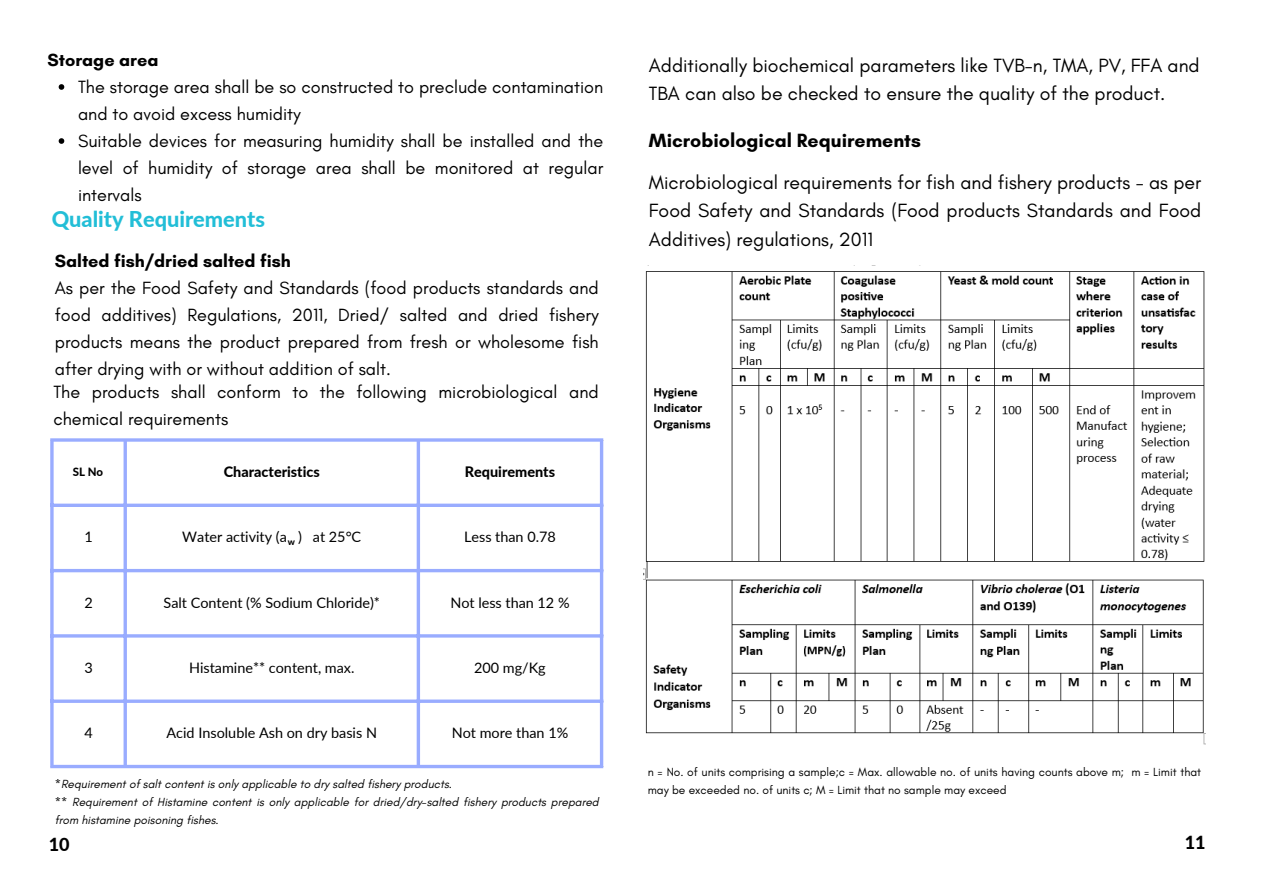
<style>
.page{position:relative;width:1263px;height:894px;background:#fff}
.page>*{position:absolute;margin:0;border:0;box-sizing:border-box;transform-origin:0 0}
.t1{font:800 21.75px "Lato";color:#22bed7}
.t2{font:19.5px/28.2px "Glacial Indifference";color:#000}
.t3{font:700 19.5px "Glacial Indifference";color:#000}
.t4{font:18px/27px "Glacial Indifference";color:#000}
.t5{font:700 18px "Glacial Indifference";color:#000}
.t6{font:800 18px "Lato";color:#000}
.t7{font:14.4px "Lato";color:#000}
.t8{font:800 14.4px "Lato";color:#000}
.t9{font:italic 12px/18px "Glacial Indifference";color:#000}
.t10{font:12px/18px "Glacial Indifference";color:#000}
.t11{font:800 11.4px "Lato";color:#000}
.t12{font:800 8.85px "Lato";color:#000}
.s1{font-weight:700}
</style>
<div class="page">
<svg style="left:50px;top:441px;width:4px;height:323px"></svg>
<hr style="left:124px;top:441px;width:3px;height:323px;background:#99acff">
<hr style="left:417px;top:441px;width:3px;height:323px;background:#99acff">
<hr style="left:600px;top:441px;width:3px;height:323px;background:#99acff">
<hr style="left:50px;top:438px;width:553px;height:3px;background:#99acff">
<svg style="left:50px;top:503px;width:550px;height:4px;background:#a8b8ff"></svg>
<svg style="left:50px;top:568px;width:550px;height:4px;fill:#99acff"></svg>
<hr style="left:50px;top:634px;width:553px;height:3px;background:#99acff">
<hr style="left:50px;top:699px;width:553px;height:3px;background:#99acff">
<svg style="left:50px;top:764px;width:553px;height:4px;fill:#99acff"></svg>
<img style="left:643px;top:265px;width:563px;height:480px">
<svg style="left:59px;top:84px;width:5px;height:6px"></svg>
<svg style="left:59px;top:138px;width:5px;height:6px"></svg>
<p class="t5" style="left:47px;top:49px;width:113px">Storage area</p>
<p class="t4" style="left:78px;top:73px;width:527px">The storage area shall be so constructed to preclude contamination and to avoid excess humidity</p>
<h3 class="t4" style="left:78px;top:127px;width:527px;text-align:justify">Suitable devices for measuring humidity shall be installed and the level of humidity of storage area shall be monitored at regular intervals</h3>
<h2 class="t1" style="left:52px;top:205px;width:215px">Quality Requirements</h2>
<h2 class="t4" style="left:55px;top:247px;width:545px"><span class="s1">Salted fish/dried salted fish<br></span>As per the Food Safety and Standards (food products standards and food additives) Regulations, 2011, Dried/ salted and dried fishery products means the product prepared from fresh or wholesome fish after drying with or without addition of salt.</h2>
<p class="t4" style="left:53px;top:378px;width:547px">The products shall conform to the following microbiological and chemical requirements</p>
<p class="t11" style="left:73px;top:464px;width:32px">SL No</p>
<p class="t8" style="left:224px;top:462px;width:98px">Characteristics</p>
<h1 class="t8" style="left:465px;top:462px;width:92px">Requirements</h1>
<h3 class="t7" style="left:84px;top:528px;width:10px">1</h3>
<h3 class="t7" style="left:182px;top:528px;width:180px">Water activity (a ) at 25°C</h3>
<p class="t7" style="left:464px;top:528px;width:93px">Less than 0.78</p>
<h3 class="t12" style="left:288px;top:536px;width:9px">w</h3>
<p class="t7" style="left:84px;top:593px;width:10px">2</p>
<p class="t7" style="left:164px;top:593px;width:218px">Salt Content (% Sodium Chloride)*</p>
<p class="t7" style="left:450px;top:593px;width:121px">Not less than 12 %</p>
<p class="t7" style="left:84px;top:658px;width:10px">3</p>
<p class="t7" style="left:189px;top:658px;width:167px">Histamine** content, max.</p>
<p class="t7" style="left:474px;top:658px;width:73px">200 mg/Kg</p>
<p class="t7" style="left:84px;top:723px;width:10px">4</p>
<p class="t7" style="left:167px;top:723px;width:212px">Acid Insoluble Ash on dry basis N</p>
<p class="t7" style="left:452px;top:723px;width:118px">Not more than 1%</p>
<p class="t9" style="left:55px;top:774px;width:399px">*Requirement of salt content is only applicable to dry salted fishery products.</p>
<p class="t9" style="left:55px;top:792px;width:545px">** Requirement of Histamine content is only applicable for dried/dry-salted fishery products prepared from histamine poisoning fishes.</p>
<p class="t2" style="left:649px;top:51px;width:552px">Additionally biochemical parameters like TVB-n, TMA, PV, FFA and<br>TBA can also be checked to ensure the quality of the product.</p>
<p class="t3" style="left:649px;top:128px;width:273px">Microbiological Requirements</p>
<p class="t2" style="left:649px;top:168px;width:554px;text-align:justify">Microbiological requirements for fish and fishery products - as per Food Safety and Standards (Food products Standards and Food Additives) regulations, 2011</p>
<p class="t10" style="left:648px;top:762px;width:555px">n = No. of units comprising a sample;c = Max. allowable no. of units having counts above m; m = Limit that may be exceeded no. of units c; M = Limit that no sample may exceed</p>
<p class="t6" style="left:49px;top:833px;width:22px">10</p>
<p class="t6" style="left:1185px;top:831px;width:22px">11</p>
</div>
